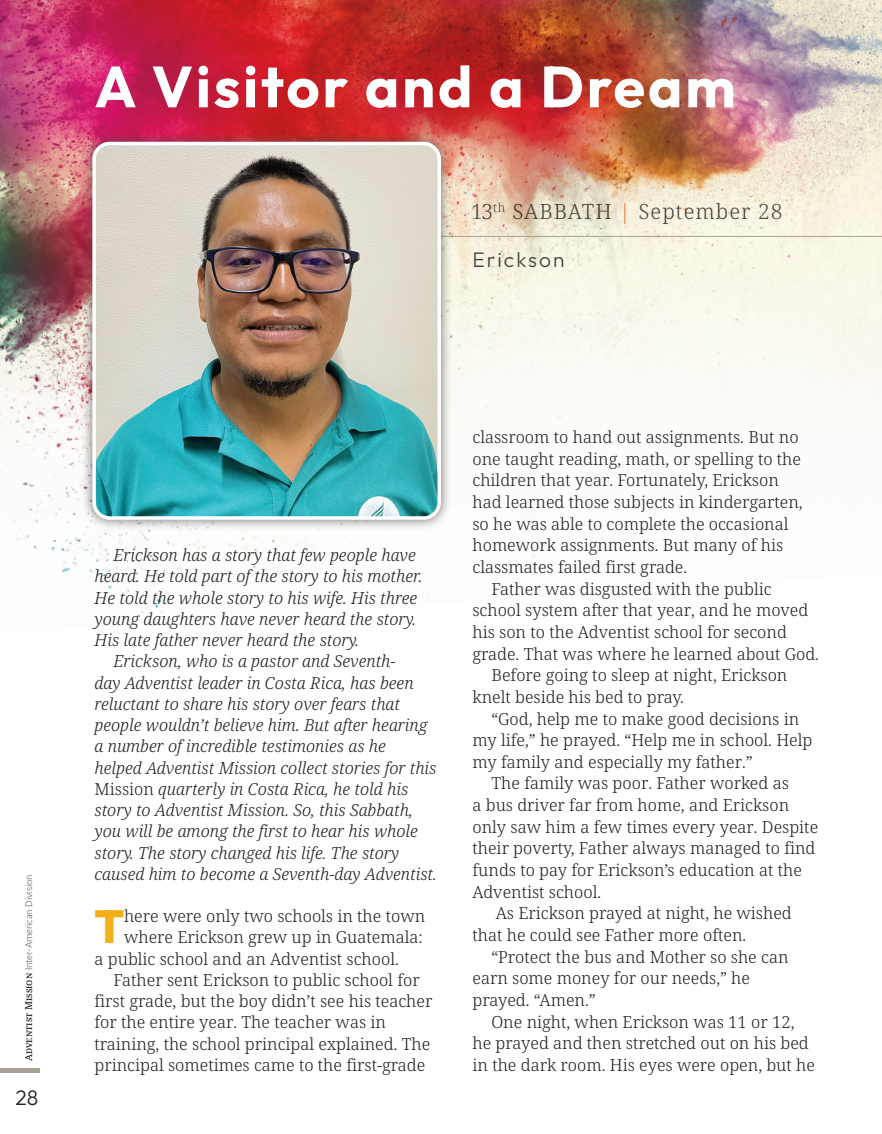
<style>
.page{position:relative;width:882px;height:1134px;background:#fff}
.page>*{position:absolute;margin:0;border:0;box-sizing:border-box;transform-origin:0 0}
.t1{font:700 57.75px "Outfit";letter-spacing:.05em;color:#fff}
.t2{font:800 46.2px "Outfit";color:#f2ae1b}
.t3{font:300 21px "Noto Serif";letter-spacing:.05em;color:#4f4a46}
.t4{font:300 21px "Outfit";letter-spacing:.1em;color:#4f4a46}
.t5{font:300 21px "Outfit";color:#231f20}
.t6{font:300 16.62px "Noto Serif";color:#231f20}
.t7{font:italic 300 16.62px "Noto Serif";color:#231f20}
.t8{font:9.62px "Sana Sans";letter-spacing:-.005em;color:#4f4a46}
.s1{color:#f4793e}
.s2{font-family:"Noto Serif";font-weight:500;color:#231f20}
.s3{font-style:normal}
</style>
<div class="page">
<div style="left:0;top:1068px;width:40px;height:5px;background:#a9a098"></div>
<img style="left:0;top:0;width:882px;height:616px">
<hr style="left:411px;top:236px;width:471px;height:1px;background:#a9a098">
<div style="left:81px;top:130px;width:371px;height:401px;background:#4f4a46;opacity:.75"></div>
<img style="left:95px;top:144px;width:344px;height:374px">
<div style="left:92px;top:142px;width:349px;height:378px;border:4px solid #fff;border-radius:16px"></div>
<h1 class="t1" style="left:94px;top:50px;width:643px">A Visitor and a Dream</h1>
<p class="t3" style="left:472px;top:197px;width:312px">13<sup>th</sup> SABBATH <span class="s1">|</span> September 28</p>
<p class="t4" style="left:472px;top:246px;width:94px">Erickson</p>
<p class="t8" style="left:23px;top:1061px;width:188px;rotate:-90deg"><span class="s2">Adventist Mission</span> Inter-American Division</p>
<p class="t5" style="left:15px;top:1084px;width:24px">28</p>
<p class="t7" style="left:113px;top:543px;width:304px">Erickson has a story that few people have</p>
<p class="t7" style="left:94px;top:565px;width:330px">heard. He told part of the story to his mother.</p>
<p class="t7" style="left:94px;top:586px;width:324px">He told the whole story to his wife. His three</p>
<p class="t7" style="left:94px;top:607px;width:323px">young daughters have never heard the story.</p>
<p class="t7" style="left:94px;top:628px;width:266px">His late father never heard the story.</p>
<p class="t7" style="left:113px;top:650px;width:284px">Erickson, who is a pastor and Seventh-</p>
<p class="t7" style="left:94px;top:671px;width:321px">day Adventist leader in Costa Rica, has been</p>
<p class="t7" style="left:94px;top:692px;width:307px">reluctant to share his story over fears that</p>
<p class="t7" style="left:94px;top:713px;width:335px">people wouldn’t believe him. But after hearing</p>
<p class="t7" style="left:94px;top:735px;width:293px">a number of incredible testimonies as he</p>
<p class="t7" style="left:94px;top:756px;width:343px">helped Adventist Mission collect stories for this</p>
<p class="t7" style="left:94px;top:777px;width:315px"><span class="s3">Mission</span> quarterly in Costa Rica, he told his</p>
<p class="t7" style="left:94px;top:798px;width:320px">story to Adventist Mission. So, this Sabbath,</p>
<p class="t7" style="left:94px;top:820px;width:325px">you will be among the first to hear his whole</p>
<p class="t7" style="left:94px;top:841px;width:306px">story. The story changed his life. The story</p>
<p class="t7" style="left:94px;top:862px;width:344px">caused him to become a Seventh-day Adventist.</p>
<h2 class="t2" style="left:94px;top:897px;width:32px">T</h2>
<p class="t6" style="left:124px;top:905px;width:303px">here were only two schools in the town</p>
<p class="t6" style="left:124px;top:926px;width:300px">where Erickson grew up in Guatemala:</p>
<p class="t6" style="left:94px;top:947px;width:306px">a public school and an Adventist school.</p>
<p class="t6" style="left:113px;top:968px;width:308px">Father sent Erickson to public school for</p>
<p class="t6" style="left:94px;top:989px;width:339px">first grade, but the boy didn’t see his teacher</p>
<p class="t6" style="left:94px;top:1011px;width:293px">for the entire year. The teacher was in</p>
<p class="t6" style="left:94px;top:1032px;width:337px">training, the school principal explained. The</p>
<p class="t6" style="left:94px;top:1053px;width:332px">principal sometimes came to the first-grade</p>
<p class="t6" style="left:472px;top:425px;width:328px">classroom to hand out assignments. But no</p>
<p class="t6" style="left:472px;top:447px;width:330px">one taught reading, math, or spelling to the</p>
<p class="t6" style="left:472px;top:469px;width:308px">children that year. Fortunately, Erickson</p>
<p class="t6" style="left:472px;top:490px;width:332px">had learned those subjects in kindergarten,</p>
<p class="t6" style="left:472px;top:512px;width:318px">so he was able to complete the occasional</p>
<p class="t6" style="left:472px;top:534px;width:312px">homework assignments. But many of his</p>
<p class="t6" style="left:472px;top:555px;width:216px">classmates failed first grade.</p>
<p class="t6" style="left:491px;top:577px;width:282px">Father was disgusted with the public</p>
<p class="t6" style="left:472px;top:598px;width:337px">school system after that year, and he moved</p>
<p class="t6" style="left:472px;top:620px;width:316px">his son to the Adventist school for second</p>
<p class="t6" style="left:472px;top:642px;width:348px">grade. That was where he learned about God.</p>
<p class="t6" style="left:491px;top:663px;width:298px">Before going to sleep at night, Erickson</p>
<p class="t6" style="left:472px;top:685px;width:213px">knelt beside his bed to pray.</p>
<p class="t6" style="left:491px;top:707px;width:309px">“God, help me to make good decisions in</p>
<p class="t6" style="left:472px;top:728px;width:341px">my life,” he prayed. “Help me in school. Help</p>
<p class="t6" style="left:472px;top:750px;width:282px">my family and especially my father.”</p>
<p class="t6" style="left:491px;top:772px;width:299px">The family was poor. Father worked as</p>
<p class="t6" style="left:472px;top:793px;width:318px">a bus driver far from home, and Erickson</p>
<p class="t6" style="left:472px;top:815px;width:347px">only saw him a few times every year. Despite</p>
<p class="t6" style="left:472px;top:837px;width:345px">their poverty, Father always managed to find</p>
<p class="t6" style="left:472px;top:858px;width:331px">funds to pay for Erickson’s education at the</p>
<p class="t6" style="left:472px;top:880px;width:130px">Adventist school.</p>
<p class="t6" style="left:496px;top:902px;width:298px">As Erickson prayed at night, he wished</p>
<p class="t6" style="left:472px;top:923px;width:275px">that he could see Father more often.</p>
<p class="t6" style="left:491px;top:945px;width:299px">“Protect the bus and Mother so she can</p>
<p class="t6" style="left:472px;top:967px;width:279px">earn some money for our needs,” he</p>
<p class="t6" style="left:472px;top:988px;width:125px">prayed. “Amen.”</p>
<p class="t6" style="left:491px;top:1010px;width:305px">One night, when Erickson was 11 or 12,</p>
<p class="t6" style="left:472px;top:1032px;width:338px">he prayed and then stretched out on his bed</p>
<p class="t6" style="left:472px;top:1053px;width:344px">in the dark room. His eyes were open, but he</p>
</div>
